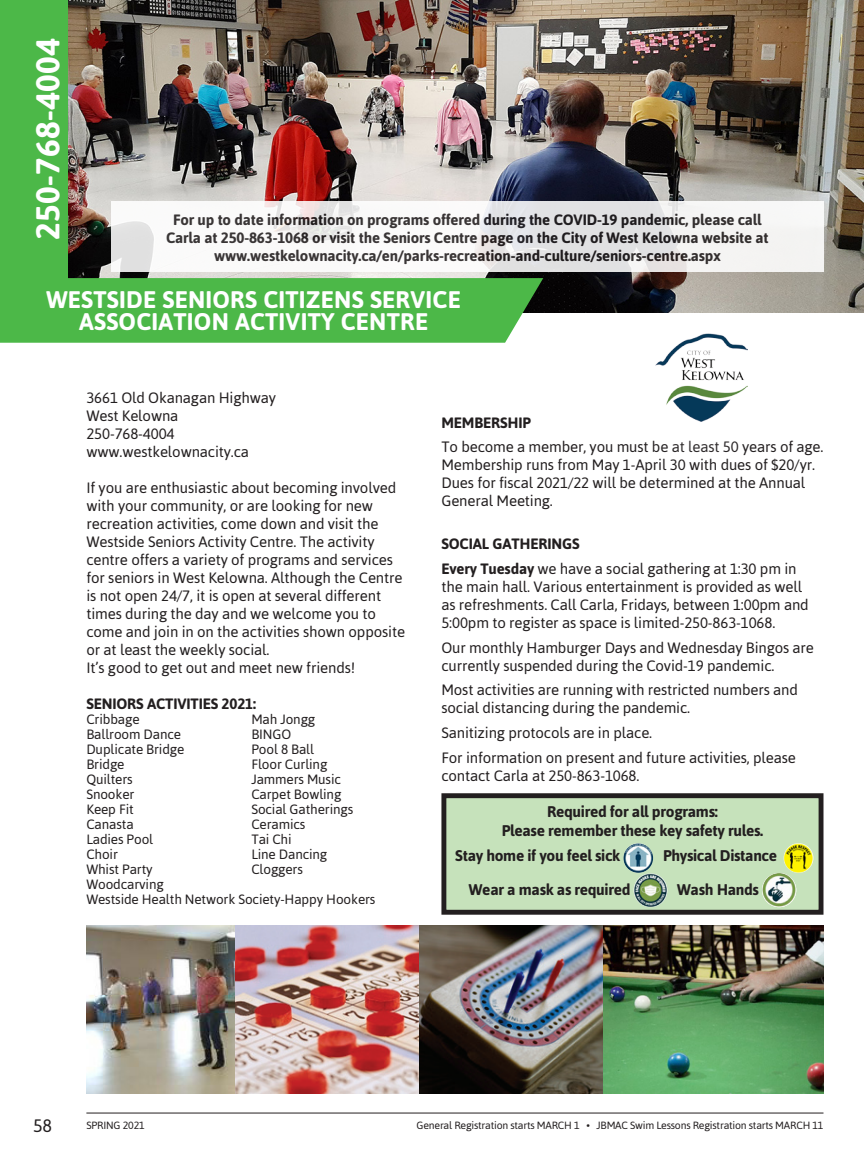
<style>
.page{position:relative;width:864px;height:1161px;background:#fff}
.page>*{position:absolute;margin:0;border:0;box-sizing:border-box;transform-origin:0 0}
.t1{font:700 33px "Asap";letter-spacing:.01em;color:#fff}
.t2{font:700 24px "Asap";letter-spacing:.01em;color:#fff}
.t3{font:18px "Asap";color:#231f20}
.WK_Body_Copy{font:700 15.45px "Asap";letter-spacing:-.02em;color:#231f20}
.WK_Body_Copy-2{font:15px/18px "Asap";letter-spacing:-.01em;color:#231f20}
.WK_Body_Copy-3{font:700 15px/18px "Asap";letter-spacing:-.01em;color:#231f20;text-align:center}
.WK_Body_Copy-4{font:13.5px "Asap";letter-spacing:-.01em;color:#231f20}
.t4{font:10.5px "Asap";letter-spacing:-.02em;color:#231f20}
.s1{font-weight:700}
</style>
<div class="page">
<hr style="left:86px;top:1113px;width:737px;height:1px;background:#231f20">
<img style="left:68px;top:0;width:796px;height:313px">
<div style="left:0;top:0;width:68px;height:279px;background:#4cb848"></div>
<div style="left:0;top:278px;width:543px;height:65px;background:#4cb848"></div>
<img style="left:86px;top:925px;width:518px;height:169px">
<img style="left:235px;top:925px;width:184px;height:169px">
<img style="left:419px;top:925px;width:184px;height:169px">
<img style="left:604px;top:925px;width:220px;height:169px">
<svg style="left:111px;top:201px;width:713px;height:70px;fill:#f6f5f4"></svg>
<svg style="left:612px;top:283px;width:181px;height:30px;background:#787571"></svg>
<img style="left:656px;top:333px;width:91px;height:89px">
<div style="left:444px;top:796px;width:377px;height:116px;background:#c6e2bb"></div>
<div style="left:441px;top:793px;width:383px;height:122px;border:5px solid #231f20"></div>
<img style="left:623px;top:843px;width:30px;height:30px;border-radius:15px">
<img style="left:784px;top:843px;width:29px;height:30px;border-radius:15px">
<img style="left:634px;top:873px;width:33px;height:34px;border-radius:17px">
<img style="left:762px;top:873px;width:34px;height:34px;border-radius:17px">
<p class="t1" style="left:29px;top:240px;width:203px;rotate:-90deg">250-768-4004</p>
<p class="WK_Body_Copy-3" style="left:166px;top:211px;width:604px">For up to date information on programs offered during the COVID-19 pandemic, please call<br>Carla at 250-863-1068 or visit the Seniors Centre page on the City of West Kelowna website at www.westkelownacity.ca/en/parks-recreation-and-culture/seniors-centre.aspx</p>
<p class="t2" style="left:47px;top:285px;width:416px">WESTSIDE SENIORS CITIZENS SERVICE</p>
<p class="t2" style="left:79px;top:308px;width:350px">ASSOCIATION ACTIVITY CENTRE</p>
<p class="WK_Body_Copy-2" style="left:86px;top:389px;width:191px">3661 Old Okanagan Highway</p>
<p class="WK_Body_Copy-2" style="left:86px;top:407px;width:94px">West Kelowna</p>
<p class="WK_Body_Copy-2" style="left:86px;top:425px;width:90px">250-768-4004</p>
<p class="WK_Body_Copy-2" style="left:86px;top:443px;width:164px">www.westkelownacity.ca</p>
<p class="WK_Body_Copy-2" style="left:86px;top:479px;width:320px">If you are enthusiastic about becoming involved with your community, or are looking for new recreation activities, come down and visit the Westside Seniors Activity Centre. The activity centre offers a variety of programs and services for seniors in West Kelowna. Although the Centre is not open 24/7, it is open at several different times during the day and we welcome you to come and join in on the activities shown opposite or at least the weekly social.</p>
<p class="WK_Body_Copy-2" style="left:86px;top:659px;width:270px">It’s good to get out and meet new friends!</p>
<p class="WK_Body_Copy-3" style="left:86px;top:695px;width:171px">SENIORS ACTIVITIES 2021:</p>
<p class="WK_Body_Copy-4" style="left:86px;top:712px;width:55px">Cribbage</p>
<p class="WK_Body_Copy-4" style="left:251px;top:712px;width:65px">Mah Jongg</p>
<p class="WK_Body_Copy-4" style="left:86px;top:727px;width:96px">Ballroom Dance</p>
<p class="WK_Body_Copy-4" style="left:251px;top:727px;width:41px">BINGO</p>
<p class="WK_Body_Copy-4" style="left:86px;top:742px;width:100px">Duplicate Bridge</p>
<p class="WK_Body_Copy-4" style="left:251px;top:742px;width:64px">Pool 8 Ball</p>
<p class="WK_Body_Copy-4" style="left:86px;top:757px;width:40px">Bridge</p>
<p class="WK_Body_Copy-4" style="left:251px;top:757px;width:78px">Floor Curling</p>
<p class="WK_Body_Copy-4" style="left:86px;top:772px;width:48px">Quilters</p>
<p class="WK_Body_Copy-4" style="left:251px;top:772px;width:91px">Jammers Music</p>
<p class="WK_Body_Copy-4" style="left:86px;top:787px;width:50px">Snooker</p>
<p class="WK_Body_Copy-4" style="left:251px;top:787px;width:92px">Carpet Bowling</p>
<p class="WK_Body_Copy-4" style="left:86px;top:802px;width:49px">Keep Fit</p>
<p class="WK_Body_Copy-4" style="left:251px;top:802px;width:103px">Social Gatherings</p>
<p class="WK_Body_Copy-4" style="left:86px;top:817px;width:49px">Canasta</p>
<p class="WK_Body_Copy-4" style="left:251px;top:817px;width:56px">Ceramics</p>
<p class="WK_Body_Copy-4" style="left:86px;top:832px;width:68px">Ladies Pool</p>
<p class="WK_Body_Copy-4" style="left:251px;top:832px;width:42px">Tai Chi</p>
<p class="WK_Body_Copy-4" style="left:86px;top:847px;width:33px">Choir</p>
<p class="WK_Body_Copy-4" style="left:251px;top:847px;width:77px">Line Dancing</p>
<p class="WK_Body_Copy-4" style="left:86px;top:862px;width:68px">Whist Party</p>
<p class="WK_Body_Copy-4" style="left:251px;top:862px;width:53px">Cloggers</p>
<p class="WK_Body_Copy-4" style="left:86px;top:877px;width:79px">Woodcarving</p>
<p class="WK_Body_Copy-4" style="left:86px;top:892px;width:291px">Westside Health Network Society-Happy Hookers</p>
<p class="WK_Body_Copy-3" style="left:441px;top:413px;width:91px">MEMBERSHIP</p>
<p class="WK_Body_Copy-2" style="left:441px;top:438px;width:384px">To become a member, you must be at least 50 years of age.<br>Membership runs from May 1-April 30 with dues of $20/yr.<br>Dues for fiscal 2021/22 will be determined at the Annual General Meeting.</p>
<p class="WK_Body_Copy-3" style="left:441px;top:535px;width:140px">SOCIAL GATHERINGS</p>
<p class="WK_Body_Copy-2" style="left:441px;top:559px;width:369px"><span class="s1">Every Tuesday</span> we have a social gathering at 1:30 pm in the main hall. Various entertainment is provided as well as refreshments. Call Carla, Fridays, between 1:00pm and 5:00pm to register as space is limited-250-863-1068.</p>
<p class="WK_Body_Copy-2" style="left:441px;top:638px;width:374px">Our monthly Hamburger Days and Wednesday Bingos are currently suspended during the Covid-19 pandemic.</p>
<p class="WK_Body_Copy-2" style="left:441px;top:681px;width:358px">Most activities are running with restricted numbers and social distancing during the pandemic.</p>
<p class="WK_Body_Copy-2" style="left:441px;top:724px;width:212px">Sanitizing protocols are in place.</p>
<p class="WK_Body_Copy-2" style="left:441px;top:748px;width:356px">For information on present and future activities, please contact Carla at 250-863-1068.</p>
<p class="WK_Body_Copy" style="left:547px;top:803px;width:172px">Required for all programs:</p>
<p class="WK_Body_Copy" style="left:502px;top:821px;width:263px">Please remember these key safety rules.</p>
<p class="WK_Body_Copy" style="left:455px;top:846px;width:167px">Stay home if you feel sick</p>
<p class="WK_Body_Copy" style="left:663px;top:846px;width:116px">Physical Distance</p>
<p class="WK_Body_Copy" style="left:469px;top:881px;width:163px">Wear a mask as required</p>
<p class="WK_Body_Copy" style="left:677px;top:881px;width:83px">Wash Hands</p>
<p class="t3" style="left:33px;top:1115px;width:21px">58</p>
<p class="t4" style="left:86px;top:1119px;width:60px">SPRING 2021</p>
<p class="t4" style="left:417px;top:1119px;width:408px">General Registration starts MARCH 1 • JBMAC Swim Lessons Registration starts MARCH 11</p>
</div>
